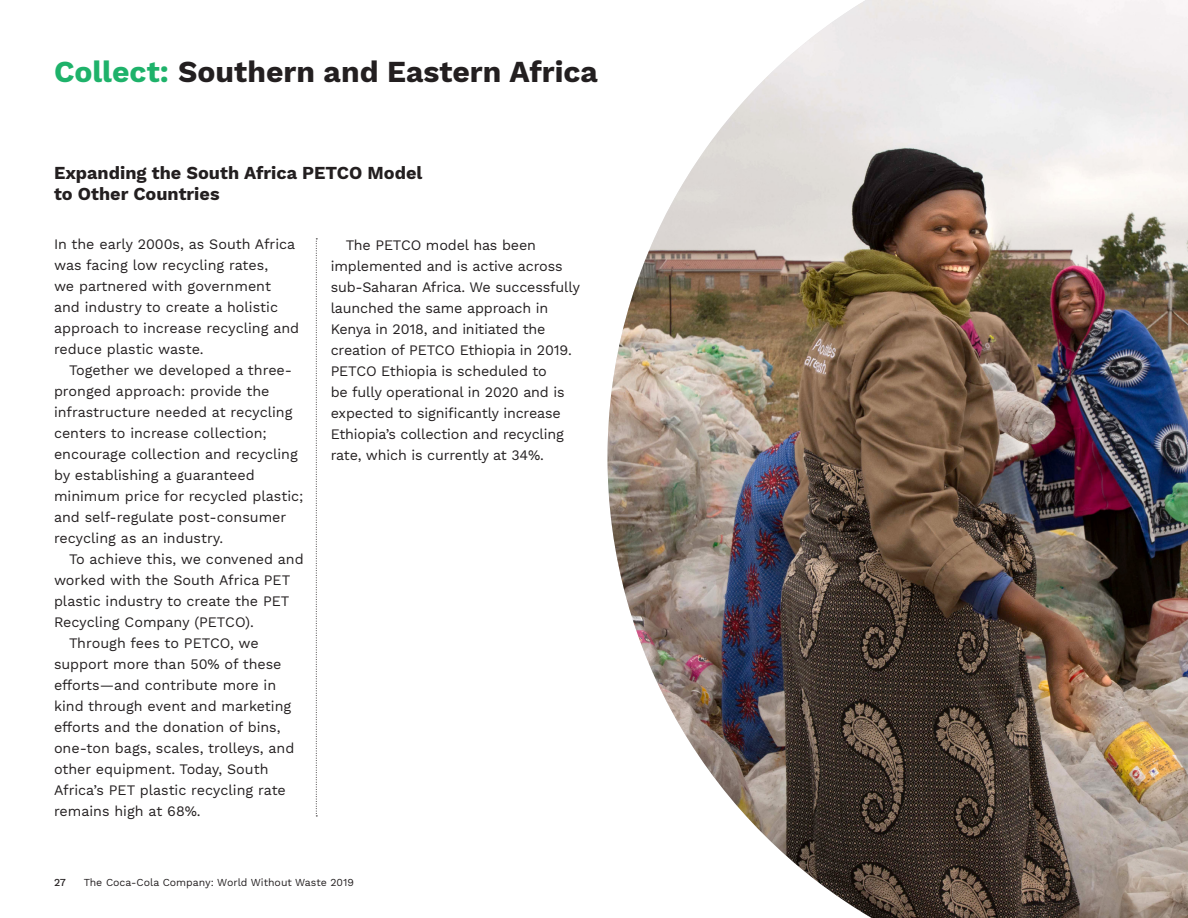
<style>
.page{position:relative;width:1188px;height:918px;background:#fff}
.page>*{position:absolute;margin:0;border:0;box-sizing:border-box;transform-origin:0 0}
.t1{font:700 30px "Work Sans";color:#231f20}
.t2{font:700 18px/21.6px "Work Sans";color:#231f20}
.t3{font:14.25px/21px "Work Sans";color:#231f20}
.t4{font:10.5px "Work Sans";color:#231f20}
.t5{font:500 10.5px "Work Sans";color:#231f20}
.s1{color:#1eb26a}
</style>
<div class="page">
<img style="left:608px;top:0;width:580px;height:918px">
<svg style="left:316px;top:238px;width:1px;height:579px"></svg>
<p class="t1" style="left:54px;top:54px;width:546px"><span class="s1">Collect:</span> Southern and Eastern Africa</p>
<p class="t2" style="left:54px;top:163px;width:370px">Expanding the South Africa PETCO Model to Other Countries</p>
<p class="t3" style="left:54px;top:234px;width:247px">In the early 2000s, as South Africa was facing low recycling rates,<br>we partnered with government and industry to create a holistic approach to increase recycling and reduce plastic waste.</p>
<p class="t3" style="left:54px;top:360px;width:251px;text-indent:15px">Together we developed a three&shy;pronged approach: provide the infrastructure needed at recycling centers to increase collection; encourage collection and recycling by establishing a guaranteed minimum price for recycled plastic; and self-regulate post-consumer recycling as an industry.</p>
<p class="t3" style="left:54px;top:549px;width:251px;text-indent:15px">To achieve this, we convened and worked with the South Africa PET plastic industry to create the PET<br>Recycling Company (PETCO).</p>
<p class="t3" style="left:54px;top:633px;width:242px;text-indent:15px">Through fees to PETCO, we support more than 50% of these efforts—and contribute more in kind through event and marketing efforts and the donation of bins, one-ton bags, scales, trolleys, and other equipment. Today, South<br>Africa’s PET plastic recycling rate remains high at 68%.</p>
<p class="t3" style="left:331px;top:236px;width:251px;text-indent:15px">The PETCO model has been implemented and is active across sub-Saharan Africa. We successfully launched the same approach in<br>Kenya in 2018, and initiated the creation of PETCO Ethiopia in 2019.<br>PETCO Ethiopia is scheduled to<br>be fully operational in 2020 and is expected to significantly increase<br>Ethiopia’s collection and recycling rate, which is currently at 34%.</p>
<p class="t5" style="left:54px;top:877px;width:14px">27</p>
<p class="t4" style="left:84px;top:877px;width:272px">The Coca-Cola Company: World Without Waste 2019</p>
</div>
